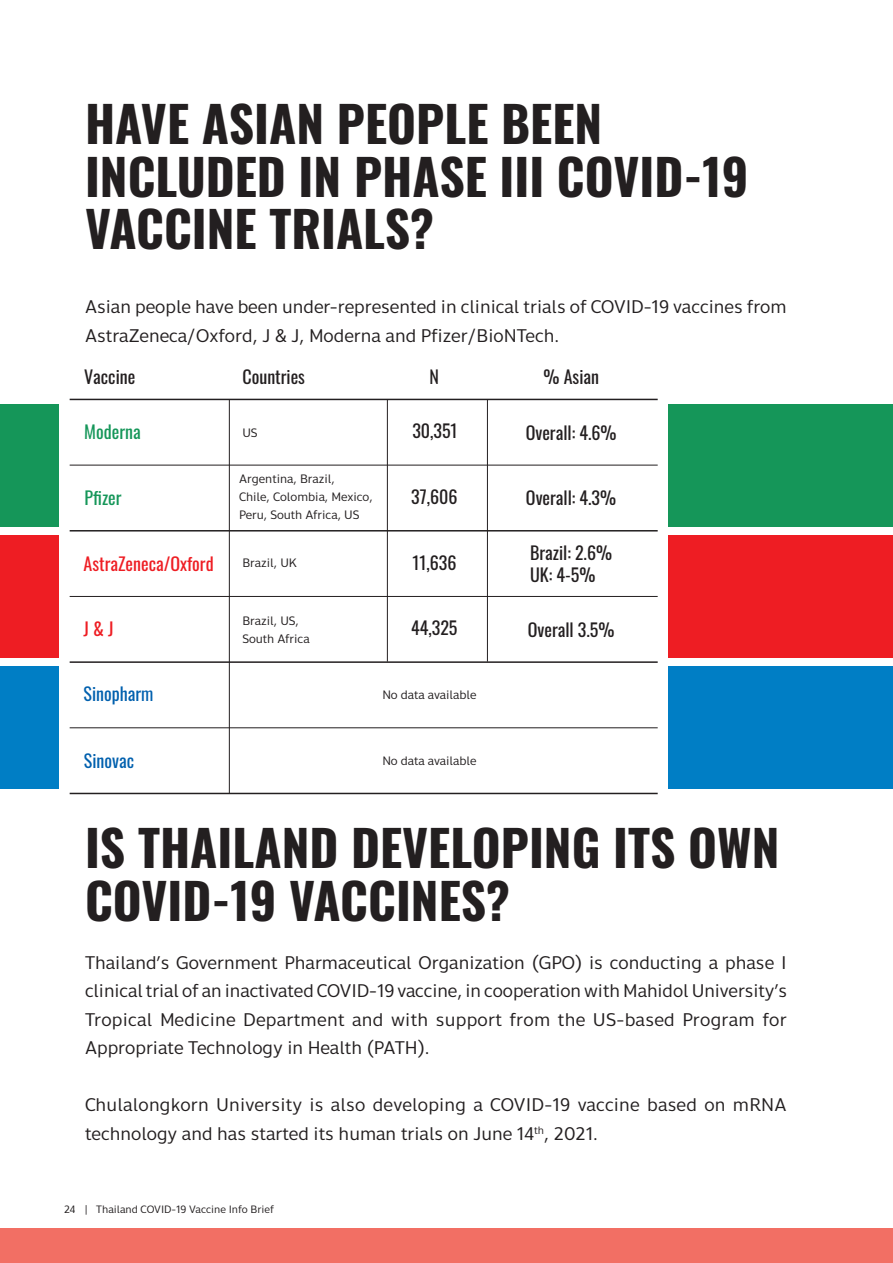
<style>
.page{position:relative;width:893px;height:1263px;background:#fff}
.page>*{position:absolute;margin:0;border:0;box-sizing:border-box;transform-origin:0 0}
.HeadlinePara{font:700 49.5px/52.5px "Oswald";color:#231f20}
.BodyPara{font:18px/28.5px "Thongterm";color:#231f20}
.t1{font:18px/21.3px "Oswald";color:#231f20}
.t2{font:18px "Oswald";color:#ee1d23}
.t3{font:18px "Oswald";color:#0160ae}
.t4{font:18px "Oswald";color:#159659}
.t5{font:12px/18px "Thongterm";color:#231f20}
.t6{font:10.5px "Thongterm";color:#231f20}
</style>
<div class="page">
<div style="left:0;top:1229px;width:893px;height:34px;background:#f26f64"></div>
<hr style="left:229px;top:399px;width:1px;height:394px;background:#231f20">
<hr style="left:387px;top:399px;width:1px;height:263px;background:#231f20">
<hr style="left:487px;top:399px;width:1px;height:263px;background:#231f20">
<hr style="left:70px;top:399px;width:588px;height:1px;background:#231f20">
<hr style="left:70px;top:530px;width:588px;height:1px;background:#231f20">
<hr style="left:70px;top:465px;width:588px;height:1px;background:#231f20">
<hr style="left:70px;top:727px;width:588px;height:1px;background:#231f20">
<hr style="left:70px;top:596px;width:588px;height:1px;background:#231f20">
<hr style="left:70px;top:661px;width:588px;height:2px;background:#231f20">
<hr style="left:70px;top:793px;width:588px;height:1px;background:#231f20">
<div style="left:0;top:535px;width:58px;height:122px;background:#ee1d23"></div>
<div style="left:0;top:404px;width:58px;height:122px;background:#159659"></div>
<div style="left:0;top:667px;width:58px;height:122px;background:#007ec5"></div>
<div style="left:669px;top:535px;width:224px;height:122px;background:#ee1d23"></div>
<div style="left:669px;top:404px;width:224px;height:122px;background:#159659"></div>
<div style="left:669px;top:667px;width:224px;height:122px;background:#007ec5"></div>
<p class="HeadlinePara" style="left:85px;top:101px;width:665px">HAVE ASIAN PEOPLE BEEN<br>INCLUDED IN PHASE III COVID-19<br>VACCINE TRIALS?</p>
<p class="BodyPara" style="left:85px;top:293px;width:703px">Asian people have been under-represented in clinical trials of COVID-19 vaccines from<br>AstraZeneca/Oxford, J &amp; J, Moderna and Pfizer/BioNTech.</p>
<p class="t1" style="left:84px;top:364px;width:53px">Vaccine</p>
<p class="t1" style="left:242px;top:364px;width:64px">Countries</p>
<p class="t1" style="left:430px;top:364px;width:11px">N</p>
<p class="t1" style="left:544px;top:364px;width:57px">% Asian</p>
<p class="t4" style="left:84px;top:416px;width:58px">Moderna</p>
<p class="t5" style="left:242px;top:423px;width:17px">US</p>
<p class="t4" style="left:85px;top:482px;width:39px">Pfizer</p>
<p class="t5" style="left:239px;top:470px;width:135px">Argentina, Brazil,<br>Chile, Colombia, Mexico,<br>Peru, South Africa, US</p>
<p class="t1" style="left:412px;top:419px;width:47px">30,351</p>
<p class="t1" style="left:411px;top:484px;width:48px">37,606</p>
<p class="t1" style="left:526px;top:420px;width:92px">Overall: 4.6%</p>
<p class="t1" style="left:526px;top:485px;width:92px">Overall: 4.3%</p>
<p class="t2" style="left:84px;top:547px;width:132px">AstraZeneca/Oxford</p>
<p class="t5" style="left:242px;top:554px;width:56px">Brazil, UK</p>
<p class="t1" style="left:412px;top:550px;width:46px">11,636</p>
<p class="t1" style="left:530px;top:540px;width:84px">Brazil: 2.6%<br>UK: 4-5%</p>
<p class="t2" style="left:84px;top:613px;width:31px">J &amp; J</p>
<p class="t5" style="left:242px;top:611px;width:69px">Brazil, US,<br>South Africa</p>
<p class="t1" style="left:411px;top:616px;width:48px">44,325</p>
<p class="t1" style="left:528px;top:617px;width:88px">Overall 3.5%</p>
<p class="t3" style="left:84px;top:677px;width:71px">Sinopharm</p>
<p class="t5" style="left:383px;top:686px;width:96px">No data available</p>
<p class="t3" style="left:84px;top:744px;width:52px">Sinovac</p>
<p class="t5" style="left:383px;top:752px;width:96px">No data available</p>
<p class="HeadlinePara" style="left:85px;top:825px;width:696px">IS THAILAND DEVELOPING ITS OWN<br>COVID-19 VACCINES?</p>
<p class="BodyPara" style="left:85px;top:948px;width:703px;text-align:justify">Thailand’s Government Pharmaceutical Organization (GPO) is conducting a phase I clinical trial of an inactivated COVID-19 vaccine, in cooperation with Mahidol University’s Tropical Medicine Department and with support from the US-based Program for Appropriate Technology in Health (PATH).</p>
<p class="BodyPara" style="left:85px;top:1091px;width:703px">Chulalongkorn University is also developing a COVID-19 vaccine based on mRNA technology and has started its human trials on June 14<sup>th</sup>, 2021.</p>
<p class="t6" style="left:64px;top:1203px;width:211px">24 | Thailand COVID-19 Vaccine Info Brief</p>
</div>
